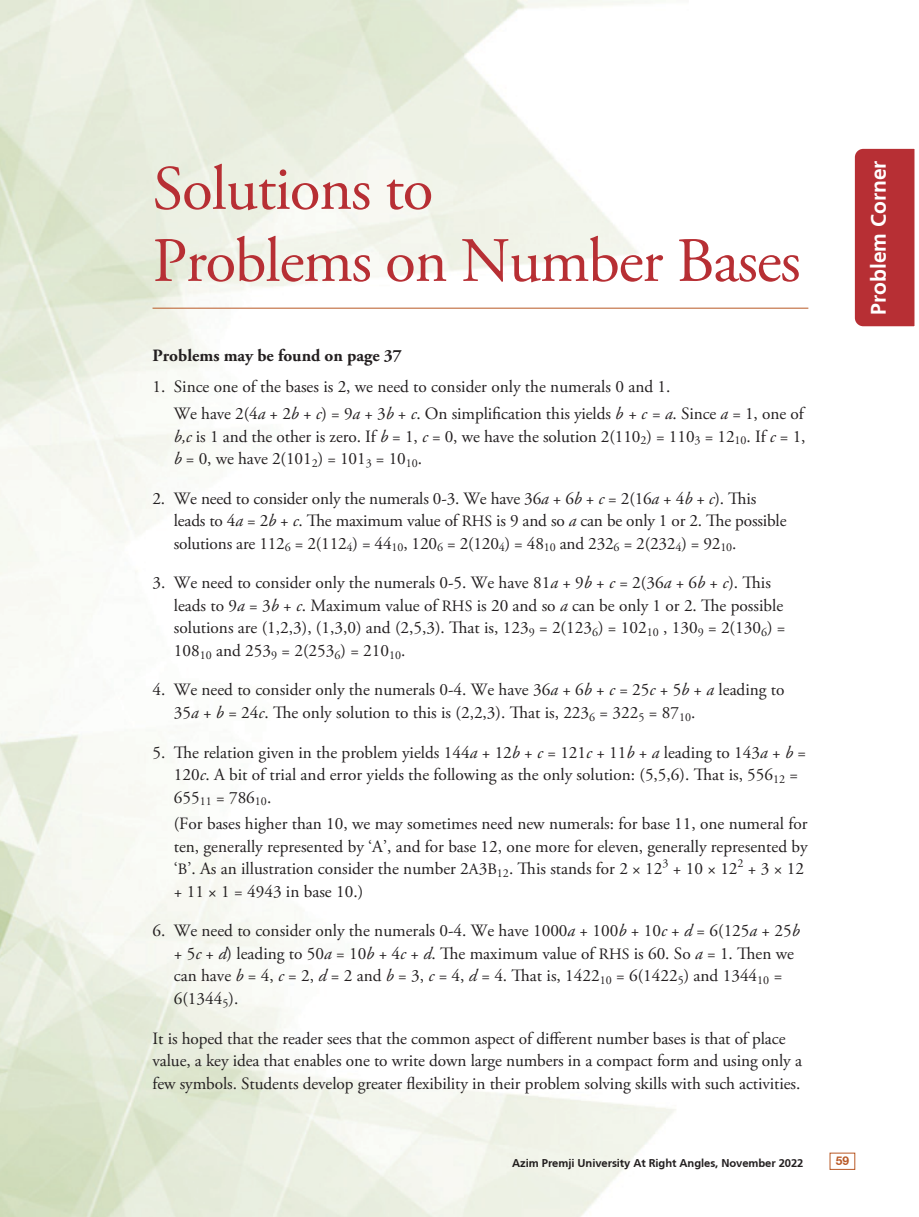
<style>
.page{position:relative;width:919px;height:1217px;background:#fff}
.page>*{position:absolute;margin:0;border:0;box-sizing:border-box;transform-origin:0 0}
.Bodytext{font:63px/72px "Adobe Garamond Pro";letter-spacing:-.02em;color:#b72f34}
.t1{font:700 21px "Frutiger LT";color:#fff}
.Bullets_No{font:17.25px/22.5px "Adobe Garamond Pro";color:#231f20}
.Bodytext-2{font:17.25px/22.5px "Adobe Garamond Pro";letter-spacing:-.005em;color:#231f20}
.Heading_1{font:700 17.25px "Adobe Garamond Pro";color:#231f20}
.t2{font:700 12px "Helvetica Neue CE";color:#b95926}
.t3{font:700 11.25px "Frutiger CE";letter-spacing:-.01em;color:#231f20}
.s1{font-style:italic}
.s2{font-size:15.75px}
</style>
<div class="page">
<div style="left:854px;top:148px;width:61px;height:179px;background:#b72f34"></div>
<hr style="left:152px;top:308px;width:656px;height:1px;background:#b95926">
<p class="Bodytext" style="left:152px;top:155px;width:649px">Solutions to<br>Problems on Number Bases</p>
<p class="Heading_1" style="left:152px;top:346px;width:251px">Problems may be found on page 37</p>
<p class="Bullets_No" style="left:152px;top:376px;width:519px">1. Since one of the bases is 2, we need to consider only the numerals 0 and 1.</p>
<p class="Bullets_No" style="left:174px;top:403px;width:633px;text-align:justify">We have 2(4<span class="s1">a</span> + 2<span class="s1">b</span> + <span class="s1">c</span>) = 9<span class="s1">a</span> + 3<span class="s1">b</span> + <span class="s1">c</span>. On simplification this yields <span class="s1">b + c = a</span>. Since <span class="s1">a</span> = 1, one of <span class="s1">b,c</span> is 1 and the other is zero. If <span class="s1">b</span> = 1, <span class="s1">c</span> = 0, we have the solution 2(110<sub>2</sub>) = 110<sub>3</sub> = 12<sub>10</sub>. If <span class="s1">c</span> = 1, <span class="s1">b</span> = 0, we have 2(101<sub>2</sub>) = 101<sub>3</sub> = 10<sub>10</sub>.</p>
<p class="Bullets_No" style="left:174px;top:487px;width:614px;text-indent:-21px">2. We need to consider only the numerals 0-3. We have 36<span class="s1">a</span> + 6<span class="s1">b</span> + <span class="s1">c</span> = 2(16<span class="s1">a</span> + 4<span class="s1">b</span> + <span class="s1">c</span>). This leads to 4<span class="s1">a</span> = 2<span class="s1">b</span> + <span class="s1">c</span>. The maximum value of <span class="s2">RHS</span> is 9 and so <span class="s1">a</span> can be only 1 or 2. The possible solutions are 112<sub>6</sub> = 2(112<sub>4</sub>) = 44<sub>10</sub>, 120<sub>6</sub> = 2(120<sub>4</sub>) = 48<sub>10</sub> and 232<sub>6</sub> = 2(232<sub>4</sub>) = 92<sub>10</sub>.</p>
<p class="Bullets_No" style="left:174px;top:572px;width:613px;text-indent:-21px">3. We need to consider only the numerals 0-5. We have 81<span class="s1">a</span> + 9<span class="s1">b</span> + <span class="s1">c</span> = 2(36<span class="s1">a</span> + 6<span class="s1">b</span> + <span class="s1">c</span>). This leads to 9<span class="s1">a</span> = 3<span class="s1">b</span> + <span class="s1">c</span>. Maximum value of <span class="s2">RHS</span> is 20 and so <span class="s1">a</span> can be only 1 or 2. The possible solutions are (1,2,3), (1,3,0) and (2,5,3). That is, 123<sub>9</sub> = 2(123<sub>6</sub>) = 102<sub>10</sub> , 130<sub>9</sub> = 2(130<sub>6</sub>) = 108<sub>10</sub> and 253<sub>9</sub> = 2(253<sub>6</sub>) = 210<sub>10</sub>.</p>
<p class="Bullets_No" style="left:174px;top:679px;width:612px;text-indent:-21px">4. We need to consider only the numerals 0-4. We have 36<span class="s1">a</span> + 6<span class="s1">b</span> + <span class="s1">c</span> = 25<span class="s1">c</span> + 5<span class="s1">b</span> + <span class="s1">a</span> leading to<br>35<span class="s1">a</span> + <span class="s1">b</span> = 24<span class="s1">c</span>. The only solution to this is (2,2,3). That is, 223<sub>6</sub> = 322<sub>5</sub> = 87<sub>10</sub>.</p>
<p class="Bullets_No" style="left:174px;top:741px;width:633px;text-indent:-21px">5. The relation given in the problem yields 144<span class="s1">a</span> + 12<span class="s1">b</span> + <span class="s1">c</span> = 121<span class="s1">c</span> + 11<span class="s1">b</span> + <span class="s1">a</span> leading to 143<span class="s1">a</span> + <span class="s1">b</span> =<br>120<span class="s1">c</span>. A bit of trial and error yields the following as the only solution: (5,5,6). That is, 556<sub>12</sub> =<br>655<sub>11</sub> = 786<sub>10</sub>.</p>
<p class="Bullets_No" style="left:174px;top:813px;width:635px">(For bases higher than 10, we may sometimes need new numerals: for base 11, one numeral for ten, generally represented by ‘A’, and for base 12, one more for eleven, generally represented by ‘<span class="s2">B</span>’. As an illustration consider the number 2<span class="s2">A</span>3<span class="s2">B</span><sub>12</sub>. This stands for 2 × 12<sup>3</sup> + 10 × 12<sup>2</sup> + 3 × 12 + 11 × 1 = 4943 in base 10.)</p>
<p class="Bullets_No" style="left:174px;top:920px;width:627px;text-indent:-21px">6. We need to consider only the numerals 0-4. We have 1000<span class="s1">a</span> + 100<span class="s1">b</span> + 10<span class="s1">c</span> + <span class="s1">d</span> = 6(125<span class="s1">a</span> + 25<span class="s1">b </span>+ 5<span class="s1">c</span> + <span class="s1">d</span>) leading to 50<span class="s1">a</span> = 10<span class="s1">b</span> + 4<span class="s1">c</span> + <span class="s1">d</span>. The maximum value of <span class="s2">RHS</span> is 60. So <span class="s1">a</span> = 1. Then we can have <span class="s1">b</span> = 4, <span class="s1">c</span> = 2, <span class="s1">d</span> = 2 and <span class="s1">b</span> = 3, <span class="s1">c</span> = 4, <span class="s1">d</span> = 4. That is, 1422<sub>10</sub> = 6(1422<sub>5</sub>) and 1344<sub>10</sub> = 6(1344<sub>5</sub>).</p>
<p class="Bodytext-2" style="left:152px;top:1027px;width:651px">It is hoped that the reader sees that the common aspect of different number bases is that of place value, a key idea that enables one to write down large numbers in a compact form and using only a few symbols. Students develop greater flexibility in their problem solving skills with such activities.</p>
<p class="t1" style="left:866px;top:314px;width:155px;rotate:-90deg">Problem Corner</p>
<p class="t3" style="left:512px;top:1156px;width:293px">Azim Premji University At Right Angles, November 2022</p>
<p class="t2" style="left:835px;top:1153px;width:15px">59</p>
</div>
